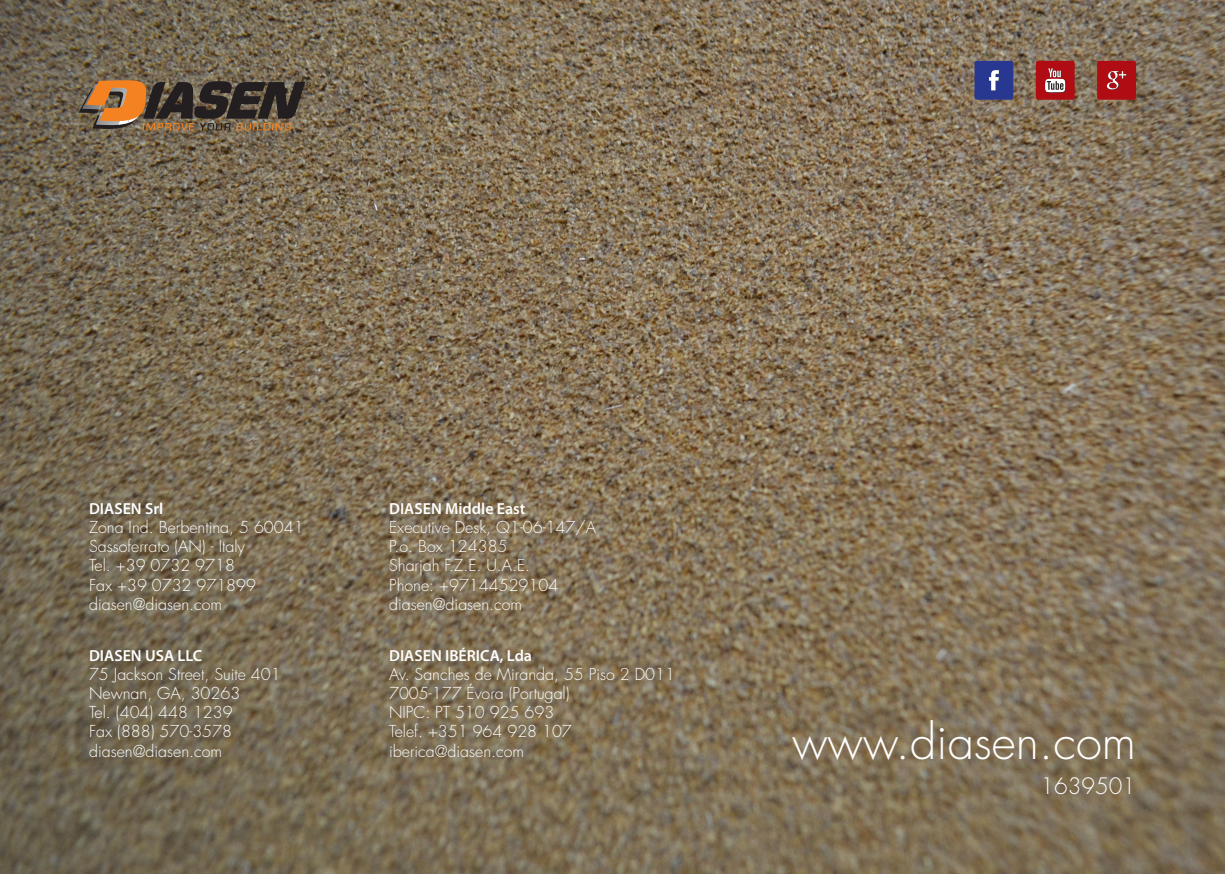
<style>
.page{position:relative;width:1225px;height:874px;background:#fff}
.page>*{position:absolute;margin:0;border:0;box-sizing:border-box;transform-origin:0 0}
.t1{font:300 47.2px "Futura Std";color:#fff}
.t2{font:300 22px "Futura Std";color:#fff}
.t3{font:300 16px/19.2px "Futura Std";color:#fff}
.t4{font:600 16px "Myriad Pro";color:#fff}
</style>
<div class="page">
<img style="left:0;top:0;width:1225px;height:873px">
<div style="left:1035px;top:61px;width:39px;height:39px;background:#af0c14;border-radius:2px"></div>
<svg style="left:1045px;top:68px;width:20px;height:25px"></svg>
<div style="left:1097px;top:61px;width:39px;height:39px;background:#af0c14;border-radius:2px"></div>
<svg style="left:1107px;top:71px;width:19px;height:19px"></svg>
<div style="left:974px;top:61px;width:39px;height:39px;background:#283890;border-radius:2px"></div>
<svg style="left:989px;top:70px;width:10px;height:21px"></svg>
<svg style="left:79px;top:80px;width:232px;height:50px;background:#6c533b"></svg>
<p class="t4" style="left:89px;top:498px;width:76px">DIASEN Srl</p>
<p class="t3" style="left:89px;top:517px;width:216px">Zona Ind. Berbentina, 5 60041<br>Sassoferrato (AN) - Italy</p>
<p class="t3" style="left:89px;top:556px;width:147px">Tel. +39 0732 9718</p>
<p class="t3" style="left:89px;top:575px;width:168px">Fax +39 0732 971899</p>
<p class="t3" style="left:89px;top:594px;width:135px">diasen@diasen.com</p>
<p class="t4" style="left:89px;top:644px;width:115px">DIASEN USA LLC</p>
<p class="t3" style="left:89px;top:664px;width:193px">75 Jackson Street, Suite 401</p>
<p class="t3" style="left:89px;top:683px;width:153px">Newnan, GA, 30263</p>
<p class="t3" style="left:89px;top:702px;width:145px">Tel. (404) 448 1239</p>
<p class="t3" style="left:89px;top:722px;width:144px">Fax (888) 570-3578</p>
<p class="t3" style="left:89px;top:741px;width:135px">diasen@diasen.com</p>
<p class="t4" style="left:389px;top:498px;width:138px">DIASEN Middle East</p>
<p class="t3" style="left:389px;top:517px;width:208px">Executive Desk, Q1-06-147/A<br>P.o. Box 124385</p>
<p class="t3" style="left:389px;top:556px;width:143px">Sharjah F.Z.E. U.A.E.</p>
<p class="t3" style="left:389px;top:575px;width:171px">Phone: +97144529104</p>
<p class="t3" style="left:389px;top:594px;width:135px">diasen@diasen.com</p>
<p class="t4" style="left:389px;top:644px;width:144px">DIASEN IBÉRICA, Lda</p>
<p class="t3" style="left:389px;top:664px;width:287px">Av. Sanches de Miranda, 55 Piso 2 D011<br>7005-177 Évora (Portugal)</p>
<p class="t3" style="left:389px;top:702px;width:167px">NIPC: PT 510 925 693</p>
<p class="t3" style="left:389px;top:722px;width:184px">Telef. +351 964 928 107</p>
<p class="t3" style="left:389px;top:741px;width:137px">iberica@diasen.com</p>
<p class="t1" style="left:792px;top:712px;width:345px">www.diasen.com</p>
<p class="t2" style="left:1040px;top:772px;width:97px">1639501</p>
</div>
